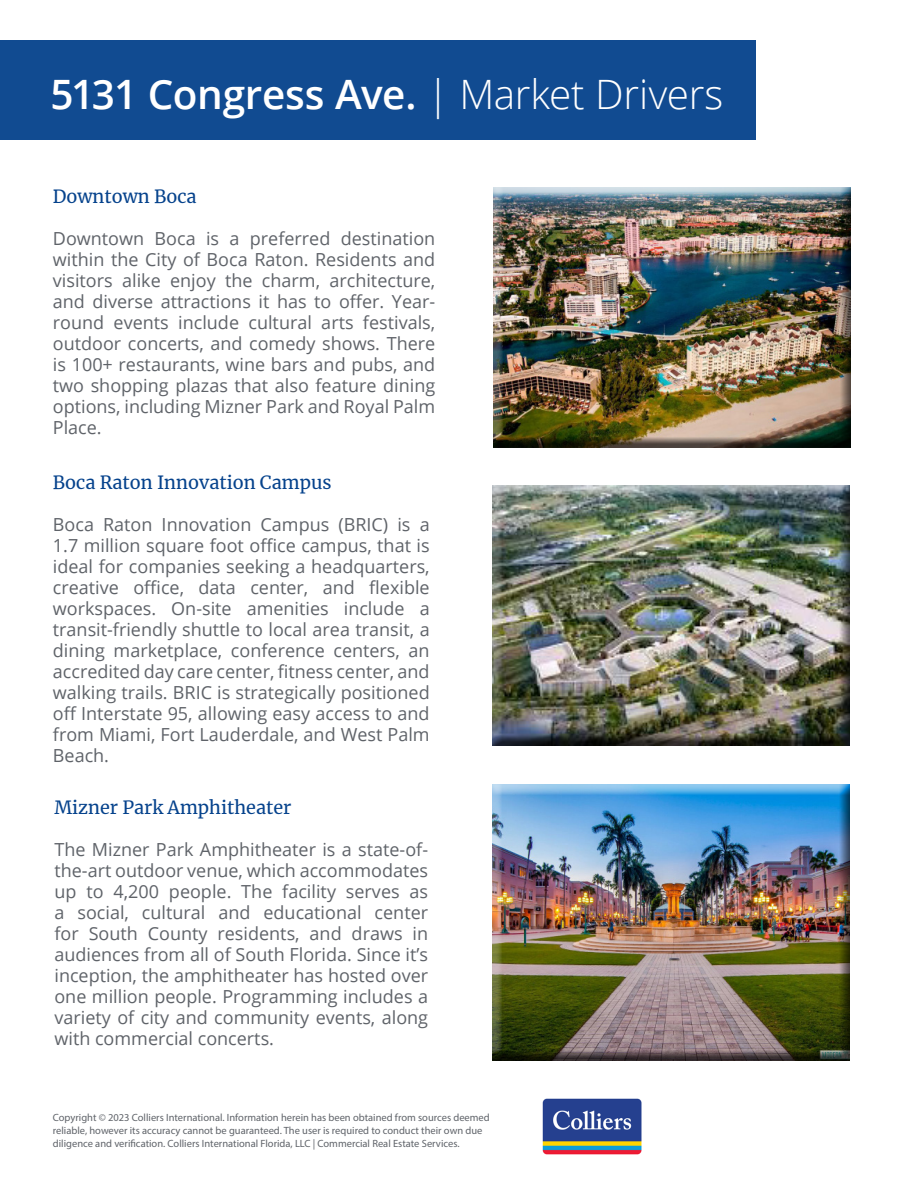
<style>
.page{position:relative;width:918px;height:1188px;background:#fff}
.page>*{position:absolute;margin:0;border:0;box-sizing:border-box;transform-origin:0 0}
.t1{font:600 40.5px "Open Sans";letter-spacing:-.01em;color:#fff}
.t2{font:18px/21px "Open Sans";color:#5f6369;text-align:justify}
.t3{font:18px "Merriweather";color:#05428c}
.t4{font:10.5px/12.6px "Myriad Pro";color:#5f6369}
.s1{font-weight:300}
</style>
<div class="page">
<div style="left:0;top:40px;width:756px;height:100px;background:#114b91"></div>
<img style="left:542px;top:1098px;width:100px;height:57px">
<div style="left:492px;top:188px;width:360px;height:260px;background:#231f20;opacity:.75"></div>
<div style="left:491px;top:486px;width:360px;height:260px;background:#231f20;opacity:.75"></div>
<div style="left:491px;top:785px;width:360px;height:277px;background:#231f20;opacity:.75"></div>
<p class="t1" style="left:50px;top:66px;width:675px">5131 Congress Ave. <span class="s1">| Market Drivers</span></p>
<p class="t3" style="left:53px;top:184px;width:145px">Downtown Boca</p>
<p class="t2" style="left:53px;top:228px;width:384px">Downtown Boca is a preferred destination within the City of Boca Raton. Residents and visitors alike enjoy the charm, architecture, and diverse attractions it has to offer. Year&shy;round events include cultural arts festivals, outdoor concerts, and comedy shows. There is 100+ restaurants, wine bars and pubs, and two shopping plazas that also feature dining options, including Mizner Park and Royal Palm Place.</p>
<p class="t3" style="left:53px;top:470px;width:280px">Boca Raton Innovation Campus</p>
<p class="t2" style="left:53px;top:514px;width:378px">Boca Raton Innovation Campus (BRIC) is a 1.7 million square foot office campus, that is ideal for companies seeking a headquarters, creative office, data center, and flexible workspaces. On-site amenities include a transit-friendly shuttle to local area transit, a dining marketplace, conference centers, an accredited day care center, fitness center, and walking trails. BRIC is strategically positioned off Interstate 95, allowing easy access to and from Miami, Fort Lauderdale, and West Palm Beach.</p>
<p class="t3" style="left:54px;top:795px;width:239px">Mizner Park Amphitheater</p>
<p class="t2" style="left:54px;top:838px;width:375px">The Mizner Park Amphitheater is a state-of&shy;the-art outdoor venue, which accommodates up to 4,200 people. The facility serves as a social, cultural and educational center for South County residents, and draws in audiences from all of South Florida. Since it’s inception, the amphitheater has hosted over one million people. Programming includes a variety of city and community events, along with commercial concerts.</p>
<p class="t4" style="left:53px;top:1111px;width:438px">Copyright © 2023 Colliers International. Information herein has been obtained from sources deemed reliable, however its accuracy cannot be guaranteed. The user is required to conduct their own due diligence and verification. Colliers International Florida, LLC | Commercial Real Estate Services.</p>
</div>
